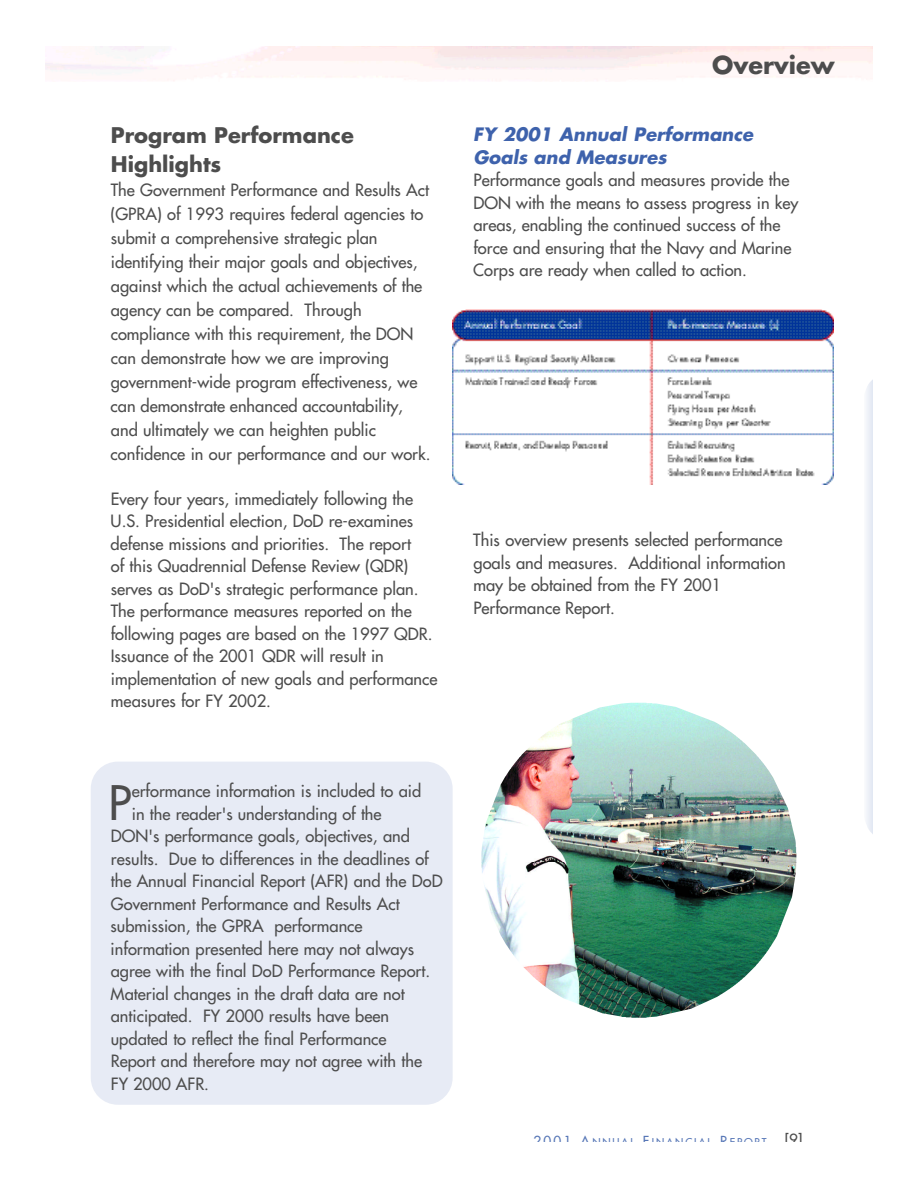
<style>
.page{position:relative;width:918px;height:1188px;background:#fff}
.page>*{position:absolute;margin:0;border:0;box-sizing:border-box;transform-origin:0 0}
.t1{font:46.35px "Futura";color:#4d4d4d}
.t2{font:700 24px "Futura";color:#4d4d4d}
.t3{font:700 21px/28.5px "Futura";color:#4d4d4d}
.t4{font:italic 700 18px/22.5px "Futura";color:#3e62ac}
.t5{font:16.5px/22.5px "Futura";color:#4d4d4d}
.t6{font:10.5px "Futura";color:#5676b6}
.s1{font-size:13.5px}
.s2{font-size:15px;color:#4d4d4d}
</style>
<div class="page">
<img style="left:452px;top:309px;width:381px;height:175px">
<div style="left:91px;top:762px;width:362px;height:343px;background:#e7ebf5;border-radius:27px"></div>
<img style="left:482px;top:703px;width:314px;height:315px">
<p class="t3" style="left:111px;top:123px;width:245px">Program Performance<br>Highlights</p>
<p class="t5" style="left:111px;top:179px;width:321px;line-height:24px">The Government Performance and Results Act (GPRA) of 1993 requires federal agencies to submit a comprehensive strategic plan identifying their major goals and objectives, against which the actual achievements of the agency can be compared. Through compliance with this requirement, the DON can demonstrate how we are improving government-wide program effectiveness, we can demonstrate enhanced accountability, and ultimately we can heighten public confidence in our performance and our work.</p>
<p class="t5" style="left:111px;top:489px;width:328px">Every four years, immediately following the U.S. Presidential election, DoD re-examines defense missions and priorities. The report<br>of this Quadrennial Defense Review (QDR) serves as DoD's strategic performance plan.<br>The performance measures reported on the following pages are based on the 1997 QDR.<br>Issuance of the 2001 QDR will result in implementation of new goals and performance measures for FY 2002.</p>
<h1 class="t1" style="left:109px;top:780px;width:24px">P</h1>
<p class="t5" style="left:132px;top:781px;width:291px">erformance information is included to aid</p>
<p class="t5" style="left:132px;top:804px;width:251px">in the reader's understanding of the</p>
<p class="t5" style="left:111px;top:826px;width:301px">DON's performance goals, objectives, and</p>
<p class="t5" style="left:111px;top:849px;width:320px">results. Due to differences in the deadlines of</p>
<p class="t5" style="left:111px;top:871px;width:333px">the Annual Financial Report (AFR) and the DoD</p>
<p class="t5" style="left:111px;top:894px;width:290px">Government Performance and Results Act</p>
<p class="t5" style="left:111px;top:916px;width:253px">submission, the GPRA performance</p>
<p class="t5" style="left:111px;top:939px;width:305px">information presented here may not always</p>
<p class="t5" style="left:111px;top:961px;width:321px">agree with the final DoD Performance Report.</p>
<p class="t5" style="left:111px;top:984px;width:296px">Material changes in the draft data are not</p>
<p class="t5" style="left:111px;top:1006px;width:280px">anticipated. FY 2000 results have been</p>
<p class="t5" style="left:111px;top:1029px;width:277px">updated to reflect the final Performance</p>
<p class="t5" style="left:111px;top:1051px;width:313px">Report and therefore may not agree with the</p>
<p class="t5" style="left:111px;top:1074px;width:100px">FY 2000 AFR.</p>
<h2 class="t2" style="left:712px;top:54px;width:124px">Overview</h2>
<p class="t4" style="left:473px;top:125px;width:281px">FY 2001 Annual Performance<br>Goals and Measures</p>
<p class="t5" style="left:473px;top:170px;width:327px">Performance goals and measures provide the DON with the means to assess progress in key areas, enabling the continued success of the force and ensuring that the Navy and Marine Corps are ready when called to action.</p>
<p class="t5" style="left:473px;top:530px;width:314px">This overview presents selected performance goals and measures. Additional information may be obtained from the FY 2001<br>Performance Report.</p>
<p class="t6" style="left:533px;top:1137px;width:270px"><span class="s1">2001 A</span>N N U A L <span class="s1">F</span>I N A N C I A L <span class="s1">R</span>E P O RT <span class="s2">[9]</span></p>
</div>
